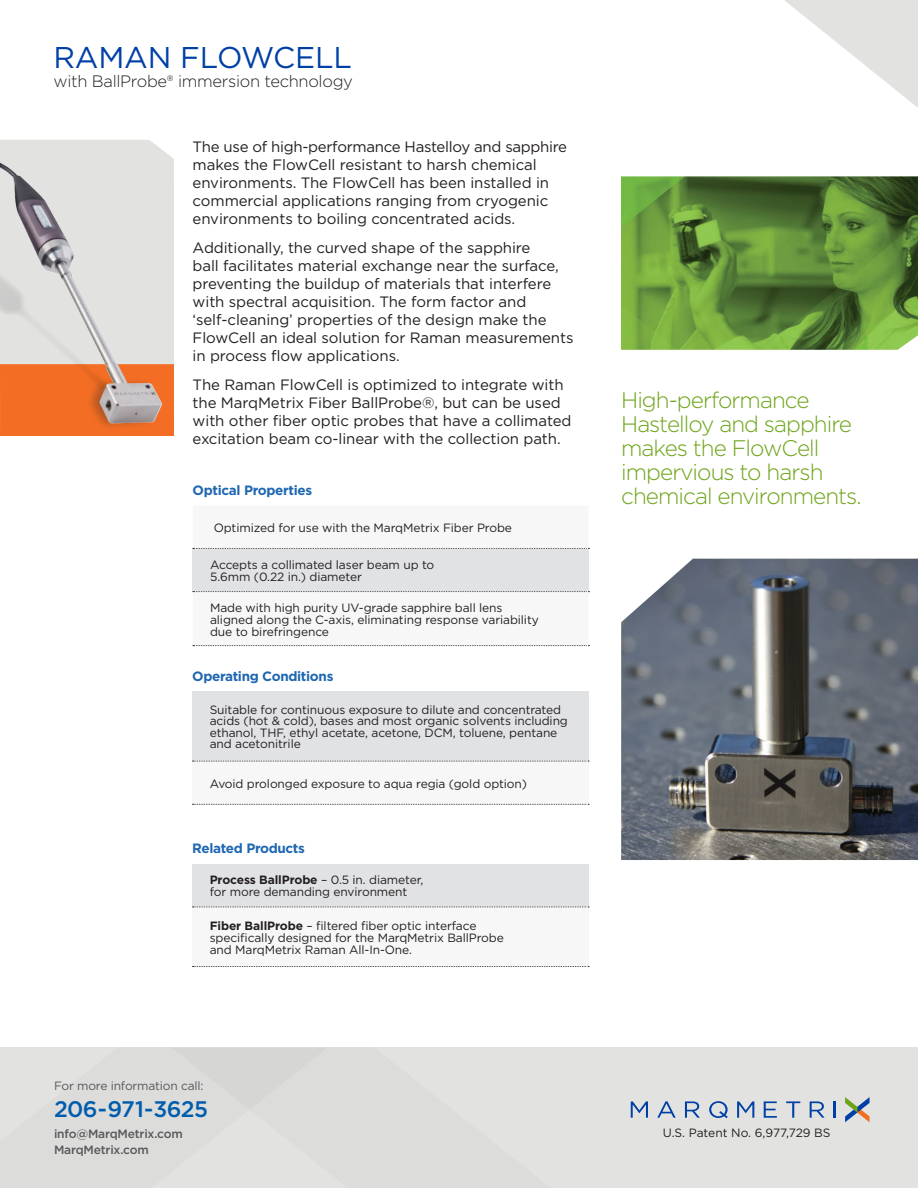
<style>
.page{position:relative;width:918px;height:1188px;background:#fff}
.page>*{position:absolute;margin:0;border:0;box-sizing:border-box;transform-origin:0 0}
.t1{font:30px "Gotham";letter-spacing:-.005em;color:#0040a6}
.t2{font:300 22.5px/24px "Gotham";letter-spacing:-.04em;color:#6ca417}
.t3{font:500 22.5px "Gotham";letter-spacing:-.015em;color:#005dad}
.t4{font:300 16.5px "Gotham";letter-spacing:-.02em;color:#231f20}
.t5{font:15px/18px "Gotham";letter-spacing:-.005em;color:#231f20}
.t6{font:700 13.5px "Gotham";letter-spacing:-.025em;color:#1f67b1}
.t7{font:12px/12px "Gotham";letter-spacing:-.01em;color:#231f20}
.t8{font:500 12px "Gotham";letter-spacing:-.015em;color:#57585a}
.t9{font:12px "Gotham";letter-spacing:-.015em;color:#57585a}
.s1{font-weight:700}
</style>
<div class="page">
<div style="left:0;top:140px;width:174px;height:55px;background:#e2e2e1"></div>
<div style="left:0;top:195px;width:174px;height:199px;background:#e2e2e1"></div>
<img style="left:621px;top:559px;width:297px;height:301px">
<img style="left:621px;top:176px;width:297px;height:174px">
<div style="left:0;top:364px;width:174px;height:72px;background:#f36e24"></div>
<img style="left:0;top:163px;width:163px;height:261px">
<div style="left:0;top:1048px;width:918px;height:140px;background:#e2e2e1"></div>
<svg style="left:657px;top:1101px;width:19px;height:17px"></svg>
<svg style="left:685px;top:1101px;width:15px;height:17px"></svg>
<svg style="left:709px;top:1101px;width:19px;height:17px"></svg>
<svg style="left:737px;top:1101px;width:17px;height:17px"></svg>
<svg style="left:764px;top:1101px;width:13px;height:17px"></svg>
<svg style="left:786px;top:1101px;width:14px;height:17px"></svg>
<svg style="left:810px;top:1101px;width:15px;height:17px"></svg>
<svg style="left:834px;top:1101px;width:2px;height:17px"></svg>
<svg style="left:845px;top:1097px;width:25px;height:25px"></svg>
<svg style="left:784px;top:0;width:134px;height:108px"></svg>
<svg style="left:328px;top:1047px;width:325px;height:71px"></svg>
<svg style="left:0;top:1047px;width:328px;height:62px"></svg>
<svg style="left:193px;top:547px;width:396px;height:46px"></svg>
<div style="left:193px;top:548px;width:396px;height:44px;background:#e1e2e4"></div>
<svg style="left:193px;top:548px;width:396px;height:1px"></svg>
<svg style="left:193px;top:591px;width:396px;height:1px"></svg>
<svg style="left:193px;top:645px;width:396px;height:1px"></svg>
<div style="left:192px;top:691px;width:396px;height:70px;background:#e1e2e4"></div>
<div style="left:192px;top:761px;width:396px;height:43px;background:#f7f7f8"></div>
<svg style="left:193px;top:761px;width:396px;height:1px"></svg>
<svg style="left:193px;top:804px;width:396px;height:1px"></svg>
<div style="left:192px;top:864px;width:396px;height:43px;background:#e1e2e4"></div>
<div style="left:192px;top:907px;width:396px;height:60px;background:#f7f7f8"></div>
<svg style="left:193px;top:907px;width:396px;height:1px"></svg>
<svg style="left:193px;top:966px;width:396px;height:1px"></svg>
<p class="t1" style="left:53px;top:41px;width:300px">RAMAN FLOWCELL</p>
<p class="t4" style="left:53px;top:70px;width:301px">with BallProbe® immersion technology</p>
<p class="t5" style="left:193px;top:138px;width:376px">The use of high-performance Hastelloy and sapphire makes the FlowCell resistant to harsh chemical environments. The FlowCell has been installed in commercial applications ranging from cryogenic environments to boiling concentrated acids.</p>
<p class="t5" style="left:193px;top:239px;width:382px">Additionally, the curved shape of the sapphire<br>ball facilitates material exchange near the surface, preventing the buildup of materials that interfere with spectral acquisition. The form factor and ‘self-cleaning’ properties of the design make the FlowCell an ideal solution for Raman measurements in process flow applications.</p>
<p class="t5" style="left:193px;top:375px;width:380px">The Raman FlowCell is optimized to integrate with the MarqMetrix Fiber BallProbe®, but can be used with other fiber optic probes that have a collimated excitation beam co-linear with the collection path.</p>
<p class="t6" style="left:193px;top:482px;width:121px">Optical Properties</p>
<p class="t7" style="left:214px;top:521px;width:300px">Optimized for use with the MarqMetrix Fiber Probe</p>
<p class="t7" style="left:210px;top:559px;width:226px">Accepts a collimated laser beam up to<br>5.6mm (0.22 in.) diameter</p>
<p class="t7" style="left:210px;top:601px;width:330px">Made with high purity UV-grade sapphire ball lens aligned along the C-axis, eliminating response variability due to birefringence</p>
<p class="t6" style="left:192px;top:668px;width:143px">Operating Conditions</p>
<p class="t7" style="left:210px;top:704px;width:360px;line-height:11.2px">Suitable for continuous exposure to dilute and concentrated acids (hot &amp; cold), bases and most organic solvents including ethanol, THF, ethyl acetate, acetone, DCM, toluene, pentane and acetonitrile</p>
<p class="t7" style="left:210px;top:777px;width:319px">Avoid prolonged exposure to aqua regia (gold option)</p>
<p class="t6" style="left:192px;top:841px;width:114px">Related Products</p>
<p class="t7" style="left:210px;top:874px;width:215px"><span class="s1">Process BallProbe</span> – 0.5 in. diameter, for more demanding environment</p>
<p class="t7" style="left:210px;top:919px;width:296px"><span class="s1">Fiber BallProbe</span> – filtered fiber optic interface specifically designed for the MarqMetrix BallProbe and MarqMetrix Raman All-In-One.</p>
<p class="t2" style="left:621px;top:387px;width:242px">High-performance<br>Hastelloy and sapphire makes the FlowCell impervious to harsh chemical environments.</p>
<p class="t9" style="left:54px;top:1079px;width:151px">For more information call:</p>
<p class="t3" style="left:54px;top:1096px;width:156px">206-971-3625</p>
<p class="t8" style="left:54px;top:1127px;width:130px">info@MarqMetrix.com</p>
<p class="t8" style="left:54px;top:1143px;width:96px">MarqMetrix.com</p>
<p class="t7" style="left:663px;top:1127px;width:169px">U.S. Patent No. 6,977,729 BS</p>
</div>
